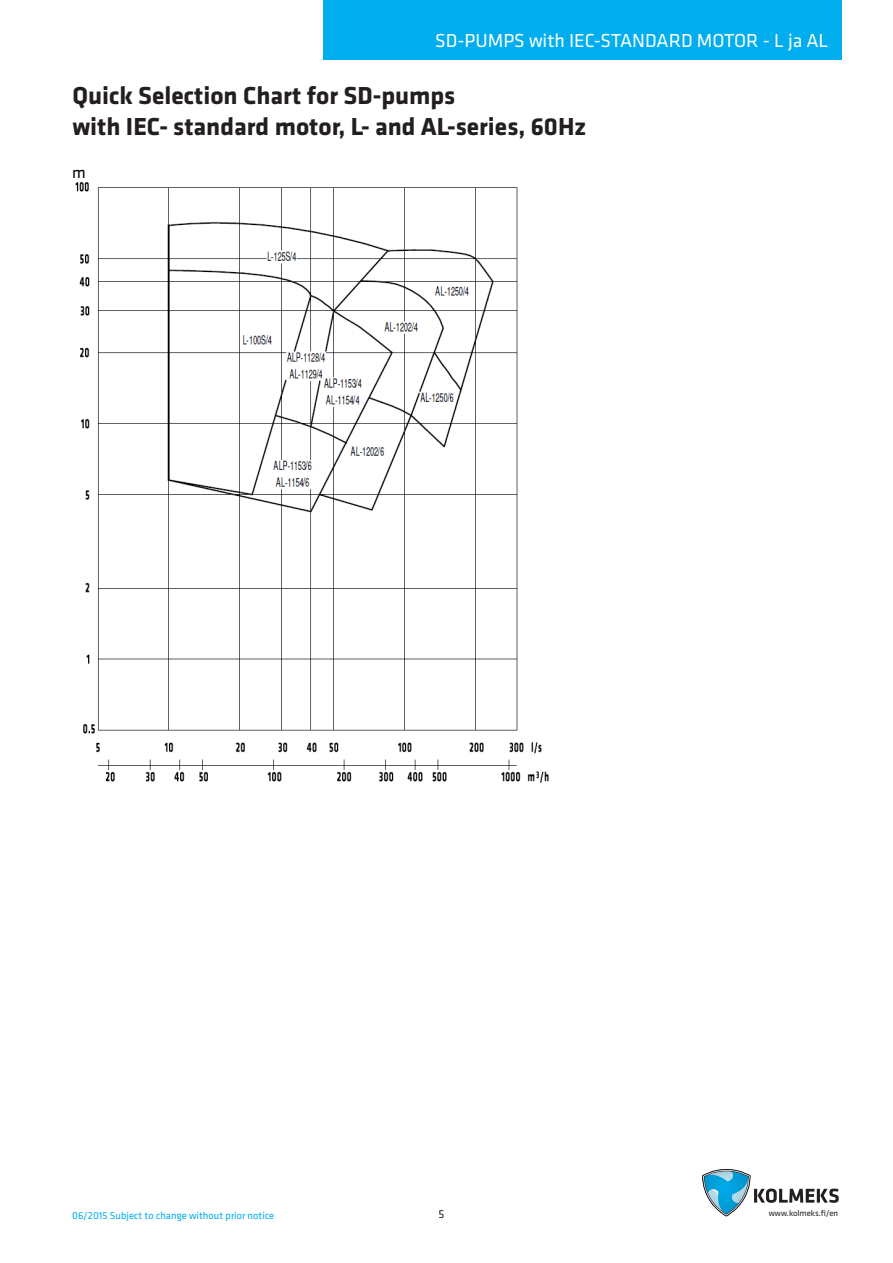
<style>
.page{position:relative;width:893px;height:1263px;background:#fff}
.page>*{position:absolute;margin:0;border:0;box-sizing:border-box;transform-origin:0 0}
.t1{font:700 25.5px/30.6px "Klavika";color:#231f20}
.t2{font:19.5px "Klavika";color:#fff}
.t3{font:16.5px "Klavika";color:#000}
.t4{font:12px "Klavika";color:#231f20}
.t5{font:10.5px "Klavika";color:#00aeef}
.t6{font:8.7px "Klavika";color:#231f20}
</style>
<div class="page">
<div style="left:323px;top:0;width:519px;height:60px;background:#00aeef"></div>
<svg style="left:702px;top:1169px;width:137px;height:48px"></svg>
<img style="left:75px;top:181px;width:474px;height:602px">
<p class="t2" style="left:435px;top:30px;width:395px">SD-PUMPS with IEC-STANDARD MOTOR - L ja AL</p>
<p class="t1" style="left:72px;top:81px;width:515px">Quick Selection Chart for SD-pumps<br>with IEC- standard motor, L- and AL-series, 60Hz</p>
<p class="t3" style="left:72px;top:163px;width:15px">m</p>
<p class="t5" style="left:72px;top:1210px;width:204px">06/2015 Subject to change without prior notice</p>
<p class="t4" style="left:439px;top:1207px;width:7px">5</p>
<p class="t6" style="left:769px;top:1208px;width:71px">www.kolmeks.fi/en</p>
</div>
